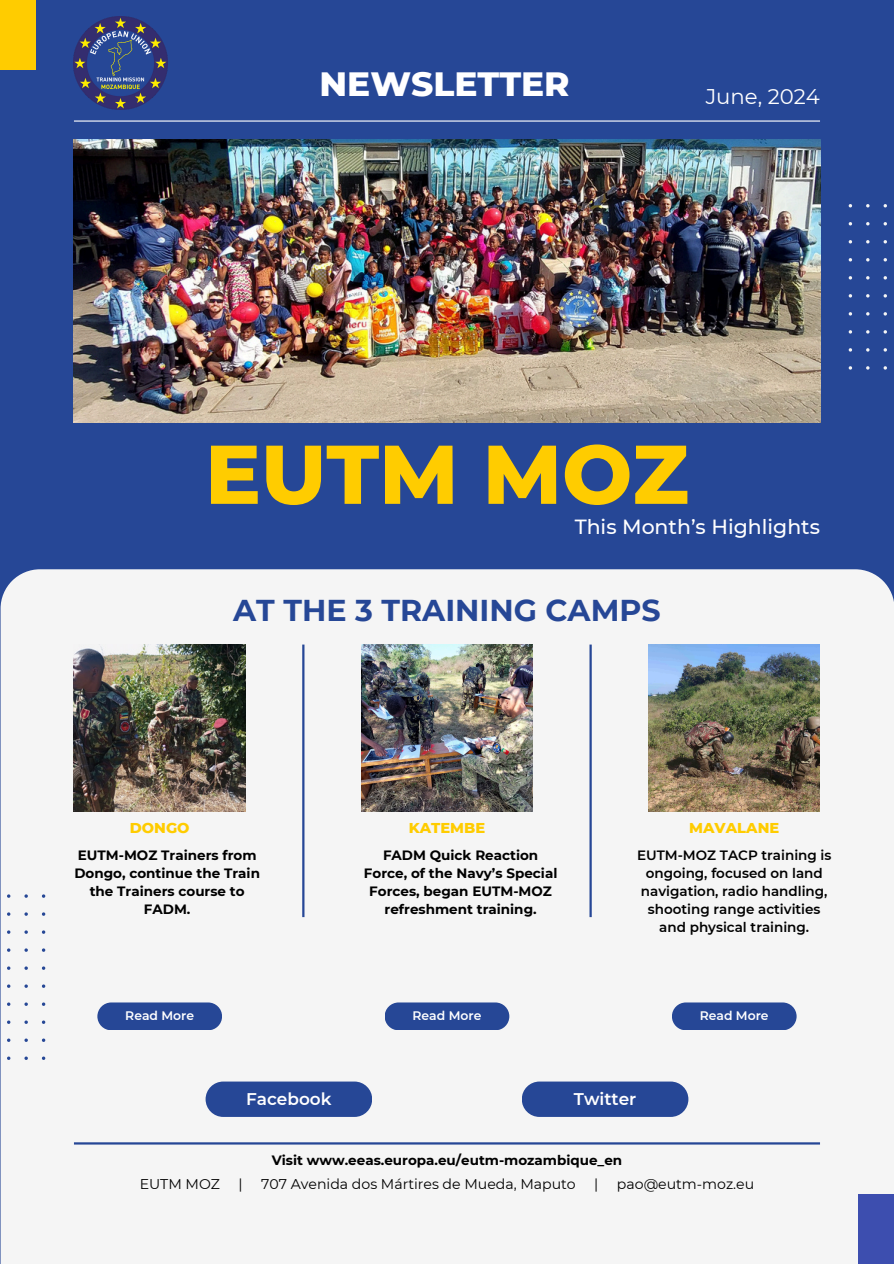
<style>
.page{position:relative;width:894px;height:1264px;background:#fff}
.page>*{position:absolute;margin:0;border:0;box-sizing:border-box;transform-origin:0 0}
.t1{font:800 83.1px "Montserrat";color:#fc0}
.t2{font:800 34.35px "Montserrat";color:#fff}
.t3{font:700 30.15px "Montserrat";color:#264796}
.t4{font:21.15px "Montserrat";color:#fff}
.t5{font:500 20.4px "Montserrat";color:#fff}
.t6{font:600 16.95px "Montserrat";color:#fff}
.t7{font:800 14.55px "Montserrat";color:#fc0}
.t8{font:14.1px "Montserrat";color:#000}
.t9{font:700 13.5px/18px "Montserrat";color:#000;text-align:center}
.t10{font:600 13.5px/18px "Montserrat";color:#000;text-align:center}
.t11{font:600 12.3px "Montserrat";color:#fff}
</style>
<div class="page">
<div style="left:0;top:0;width:893px;height:1263px;background:#264796"></div>
<div style="left:1px;top:569px;width:892px;height:694px;background:#f5f5f5"></div>
<img style="left:74px;top:139px;width:746px;height:284px">
<img style="left:361px;top:644px;width:171px;height:167px">
<img style="left:74px;top:644px;width:171px;height:167px">
<img style="left:648px;top:644px;width:171px;height:167px">
<hr style="left:74px;top:120px;width:745px;height:2px;background:#fff">
<div style="left:97px;top:1002px;width:125px;height:28px;background:#264796;border-radius:14px"></div>
<div style="left:384px;top:1002px;width:125px;height:28px;background:#264796;border-radius:14px"></div>
<div style="left:671px;top:1002px;width:125px;height:28px;background:#264796;border-radius:14px"></div>
<div style="left:205px;top:1081px;width:167px;height:35px;background:#264796;border-radius:18px"></div>
<div style="left:521px;top:1081px;width:167px;height:35px;background:#264796;border-radius:18px"></div>
<hr style="left:302px;top:644px;width:2px;height:273px;background:#264796">
<hr style="left:589px;top:644px;width:2px;height:273px;background:#264796">
<hr style="left:74px;top:1142px;width:745px;height:2px;background:#264796">
<div style="left:858px;top:1193px;width:35px;height:70px;background:#3d4eaf"></div>
<div style="left:0;top:0;width:35px;height:70px;background:#fc0"></div>
<svg style="left:848px;top:204px;width:39px;height:165px"></svg>
<svg style="left:0;top:894px;width:45px;height:165px;background:#ebecf0"></svg>
<img style="left:74px;top:16px;width:93px;height:93px">
<h3 class="t2" style="left:319px;top:63px;width:252px">NEWSLETTER</h3>
<p class="t4" style="left:705px;top:84px;width:116px">June, 2024</p>
<p class="t1" style="left:205px;top:423px;width:485px">EUTM MOZ</p>
<p class="t5" style="left:574px;top:514px;width:247px">This Month’s Highlights</p>
<p class="t3" style="left:233px;top:591px;width:429px">AT THE 3 TRAINING CAMPS</p>
<p class="t7" style="left:130px;top:819px;width:61px">DONGO</p>
<p class="t7" style="left:408px;top:819px;width:78px">KATEMBE</p>
<p class="t7" style="left:689px;top:819px;width:91px">MAVALANE</p>
<p class="t9" style="left:74px;top:846px;width:187px">EUTM-MOZ Trainers from<br>Dongo, continue the Train the Trainers course to<br>FADM.</p>
<h6 class="t9" style="left:364px;top:846px;width:195px">FADM Quick Reaction<br>Force, of the Navy’s Special<br>Forces, began EUTM-MOZ refreshment training.</h6>
<h6 class="t10" style="left:637px;top:846px;width:196px">EUTM-MOZ TACP training is ongoing, focused on land navigation, radio handling, shooting range activities and physical training.</h6>
<p class="t11" style="left:125px;top:1008px;width:70px">Read More</p>
<h2 class="t11" style="left:412px;top:1008px;width:70px">Read More</h2>
<h5 class="t11" style="left:699px;top:1008px;width:70px">Read More</h5>
<p class="t6" style="left:246px;top:1088px;width:87px">Facebook</p>
<h1 class="t6" style="left:573px;top:1088px;width:64px">Twitter</h1>
<p class="t9" style="left:271px;top:1150px;width:352px">Visit www.eeas.europa.eu/eutm-mozambique_en</p>
<p class="t8" style="left:140px;top:1174px;width:82px">EUTM MOZ</p>
<p class="t8" style="left:238px;top:1174px;width:6px">|</p>
<p class="t8" style="left:261px;top:1174px;width:316px">707 Avenida dos Mártires de Mueda, Maputo</p>
<p class="t8" style="left:594px;top:1174px;width:6px">|</p>
<p class="t8" style="left:616px;top:1174px;width:139px">pao@eutm-moz.eu</p>
</div>
